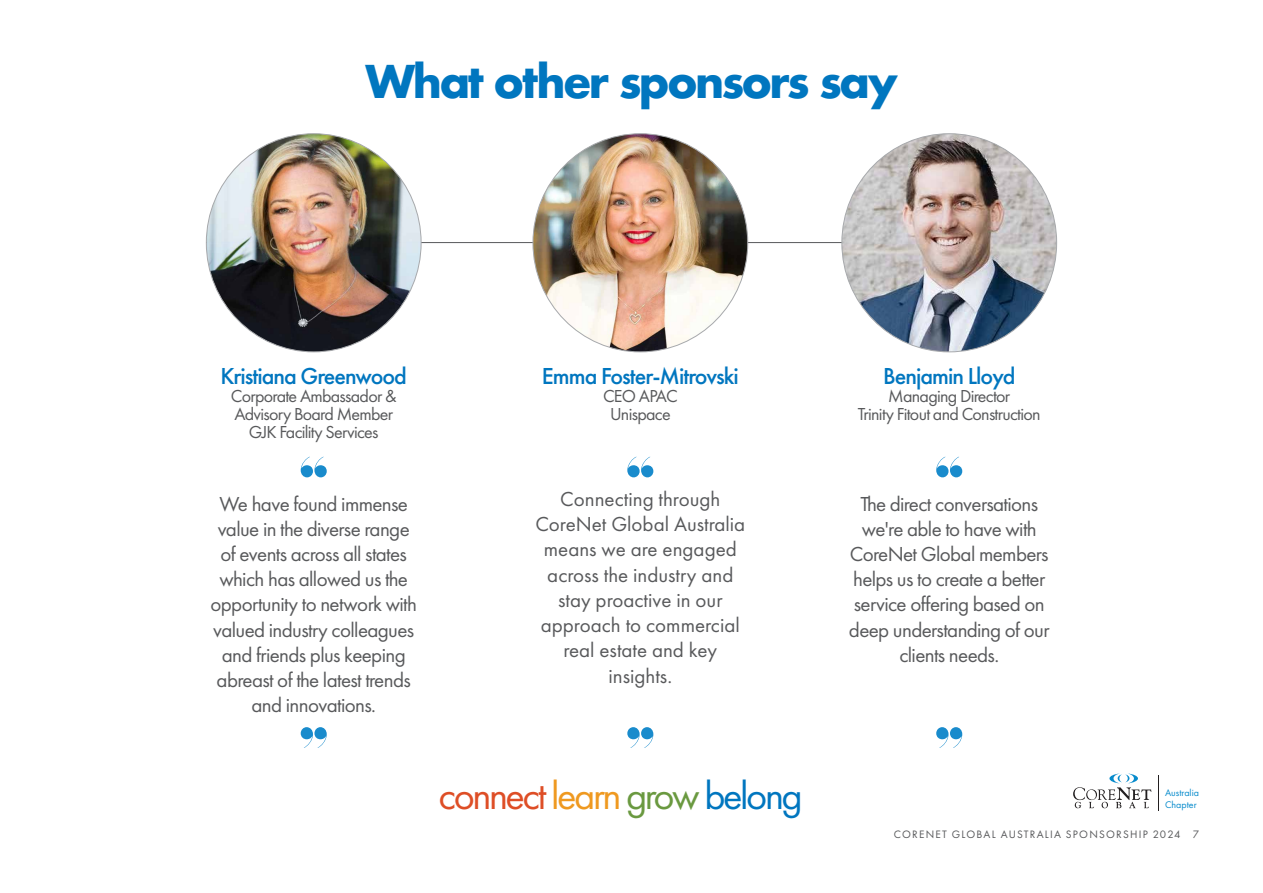
<style>
.page{position:relative;width:1263px;height:893px;background:#fff}
.page>*{position:absolute;margin:0;border:0;box-sizing:border-box;transform-origin:0 0}
.t1{font:700 43.95px "Futura";letter-spacing:-.06em;color:#0076bf}
.t2{font:40.5px "Futura PT";letter-spacing:-.06em;color:#de4e26}
.t3{font:500 24px "Futura PT";letter-spacing:-.04em;color:#0076bf}
.t4{font:21px/25.2px "Futura PT";letter-spacing:-.03em;color:#58595b;text-align:center}
.t5{font:21px/25.2px "Futura PT";color:#58595b;text-align:center}
.t6{font:18px/18px "Futura PT";letter-spacing:-.04em;color:#58595b;text-align:center}
.t7{font:11.1px "Futura PT";letter-spacing:.11em;color:#58595b}
.t8{font:10.05px/12px "Futura PT";color:#078bcc}
.s1{color:#ef9920}
.s2{color:#6a9940}
.s3{color:#0076bf}
</style>
<div class="page">
<svg style="left:1073px;top:773px;width:78px;height:35px"></svg>
<hr style="left:1158px;top:775px;width:1px;height:36px;background:#221f20">
<hr style="left:206px;top:242px;width:831px;height:1px;background:#58595b">
<img style="left:842px;top:134px;width:215px;height:218px">
<img style="left:206px;top:134px;width:215px;height:218px">
<img style="left:533px;top:134px;width:215px;height:218px">
<svg style="left:936px;top:457px;width:26px;height:20px"></svg>
<svg style="left:936px;top:727px;width:26px;height:21px"></svg>
<svg style="left:301px;top:457px;width:26px;height:20px"></svg>
<svg style="left:301px;top:727px;width:26px;height:21px"></svg>
<svg style="left:627px;top:457px;width:26px;height:20px"></svg>
<svg style="left:627px;top:727px;width:26px;height:21px"></svg>
<h1 class="t1" style="left:365px;top:49px;width:534px">What other sponsors say</h1>
<p class="t3" style="left:220px;top:362px;width:188px">Kristiana Greenwood</p>
<p class="t6" style="left:231px;top:387px;width:167px">Corporate Ambassador &amp;<br>Advisory Board Member<br>GJK Facility Services</p>
<p class="t3" style="left:542px;top:362px;width:198px">Emma Foster-Mitrovski</p>
<p class="t6" style="left:603px;top:387px;width:76px">CEO APAC<br>Unispace</p>
<p class="t4" style="left:210px;top:491px;width:208px">We have found immense value in the diverse range of events across all states which has allowed us the opportunity to network with valued industry colleagues and friends plus keeping abreast of the latest trends and innovations.</p>
<p class="t5" style="left:535px;top:486px;width:211px">Connecting through<br>CoreNet Global Australia means we are engaged across the industry and stay proactive in our approach to commercial real estate and key insights.</p>
<h2 class="t2" style="left:438px;top:771px;width:366px">connect <span class="s1">learn</span> <span class="s2">grow</span> <span class="s3">belong</span></h2>
<p class="t3" style="left:883px;top:362px;width:134px">Benjamin Lloyd</p>
<p class="t6" style="left:858px;top:387px;width:184px">Managing Director<br>Trinity Fitout and Construction</p>
<p class="t4" style="left:849px;top:491px;width:202px">The direct conversations we're able to have with<br>CoreNet Global members helps us to create a better service offering based on deep understanding of our clients needs.</p>
<p class="t8" style="left:1165px;top:787px;width:35px">Australia<br>Chapter</p>
<p class="t7" style="left:894px;top:827px;width:307px">CORENET GLOBAL AUSTRALIA SPONSORSHIP 2024 7</p>
</div>
